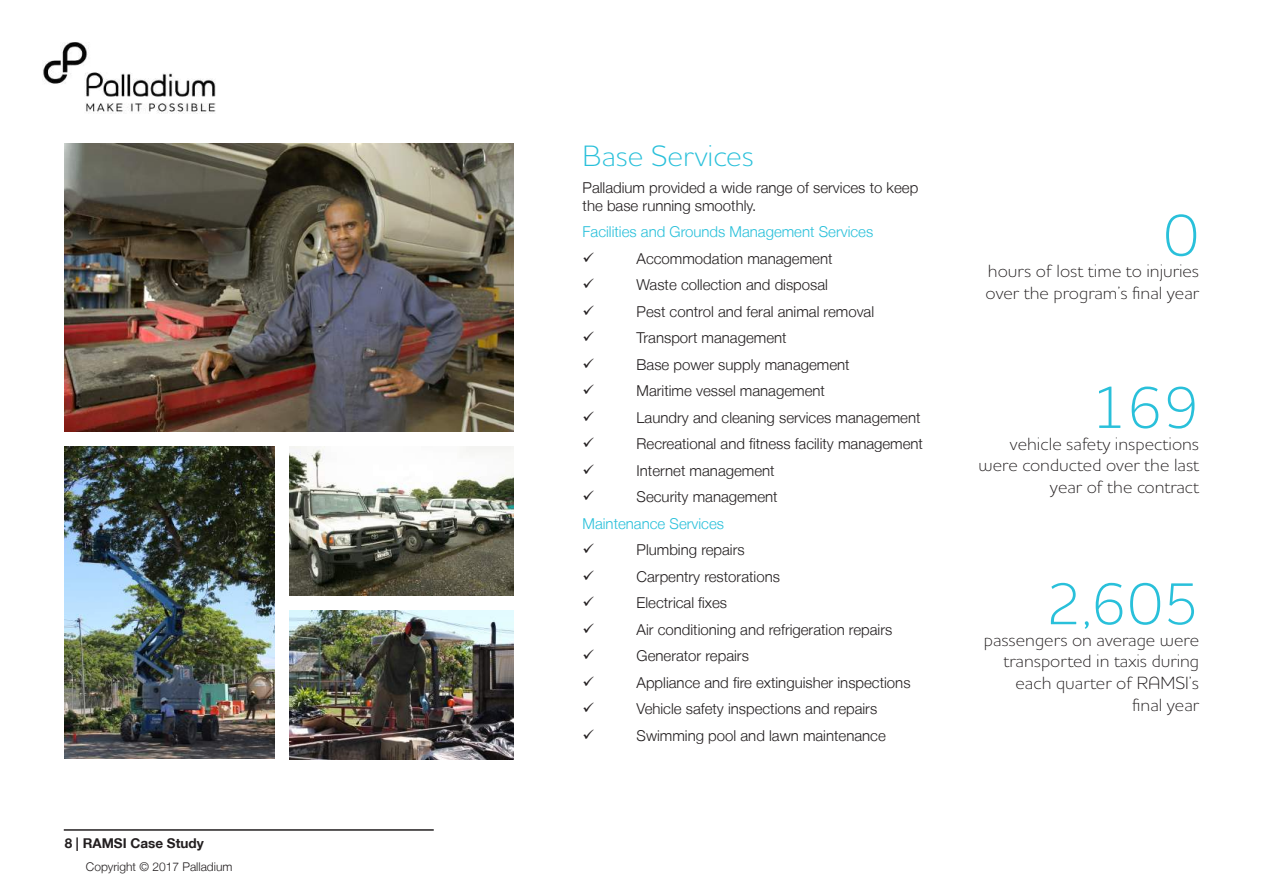
<style>
.page{position:relative;width:1263px;height:893px;background:#fff}
.page>*{position:absolute;margin:0;border:0;box-sizing:border-box;transform-origin:0 0}
.t1{font:300 60px "Houschka Alt Pro";color:#29c0da}
.t2{font:300 30px "Houschka Alt Pro";color:#29c0da}
.t3{font:300 18px/21.6px "Houschka Alt Pro";color:#231f20;text-align:right}
.t4{font:300 15px/26.5px "Helvetica Neue LT";color:#231f20}
.t5{font:300 15px "Helvetica Neue LT";color:#29c0da}
.t6{font:700 13.5px "Helvetica Neue LT";color:#231f20}
.t7{font:300 12px "Helvetica Neue LT";color:#231f20}
</style>
<div class="page">
<hr style="left:64px;top:829px;width:370px;height:2px;background:#231f20">
<img style="left:43px;top:43px;width:172px;height:70px">
<img style="left:65px;top:144px;width:449px;height:288px">
<img style="left:65px;top:446px;width:209px;height:313px">
<img style="left:289px;top:446px;width:225px;height:149px">
<img style="left:289px;top:610px;width:225px;height:149px">
<p class="t6" style="left:65px;top:835px;width:141px">8 | RAMSI Case Study</p>
<p class="t7" style="left:86px;top:859px;width:148px">Copyright © 2017 Palladium</p>
<h2 class="t2" style="left:583px;top:137px;width:173px">Base Services</h2>
<p class="t4" style="left:583px;top:178px;width:337px;line-height:18px">Palladium provided a wide range of services to keep the base running smoothly.</p>
<p class="t5" style="left:583px;top:223px;width:292px">Facilities and Grounds Management Services</p>
<p class="t4" style="left:637px;top:245px;width:288px">Accommodation management<br>Waste collection and disposal<br>Pest control and feral animal removal<br>Transport management<br>Base power supply management<br>Maritime vessel management<br>Laundry and cleaning services management<br>Recreational and fitness facility management<br>Internet management<br>Security management</p>
<p class="t5" style="left:583px;top:514px;width:143px">Maintenance Services</p>
<p class="t4" style="left:637px;top:536px;width:275px">Plumbing repairs<br>Carpentry restorations<br>Electrical fixes<br>Air conditioning and refrigeration repairs<br>Generator repairs<br>Appliance and fire extinguisher inspections<br>Vehicle safety inspections and repairs<br>Swimming pool and lawn maintenance</p>
<h1 class="t1" style="left:1163px;top:197px;width:37px">0</h1>
<p class="t3" style="left:985px;top:260px;width:215px;text-align:left">hours of lost time to injuries over the program’s final year</p>
<h1 class="t1" style="left:1091px;top:369px;width:109px">169</h1>
<p class="t3" style="left:979px;top:432px;width:222px">vehicle safety inspections were conducted over the last year of the contract</p>
<h1 class="t1" style="left:1046px;top:566px;width:155px">2,605</h1>
<p class="t3" style="left:984px;top:628px;width:217px">passengers on average were transported in taxis during each quarter of RAMSI’s final year</p>
</div>
